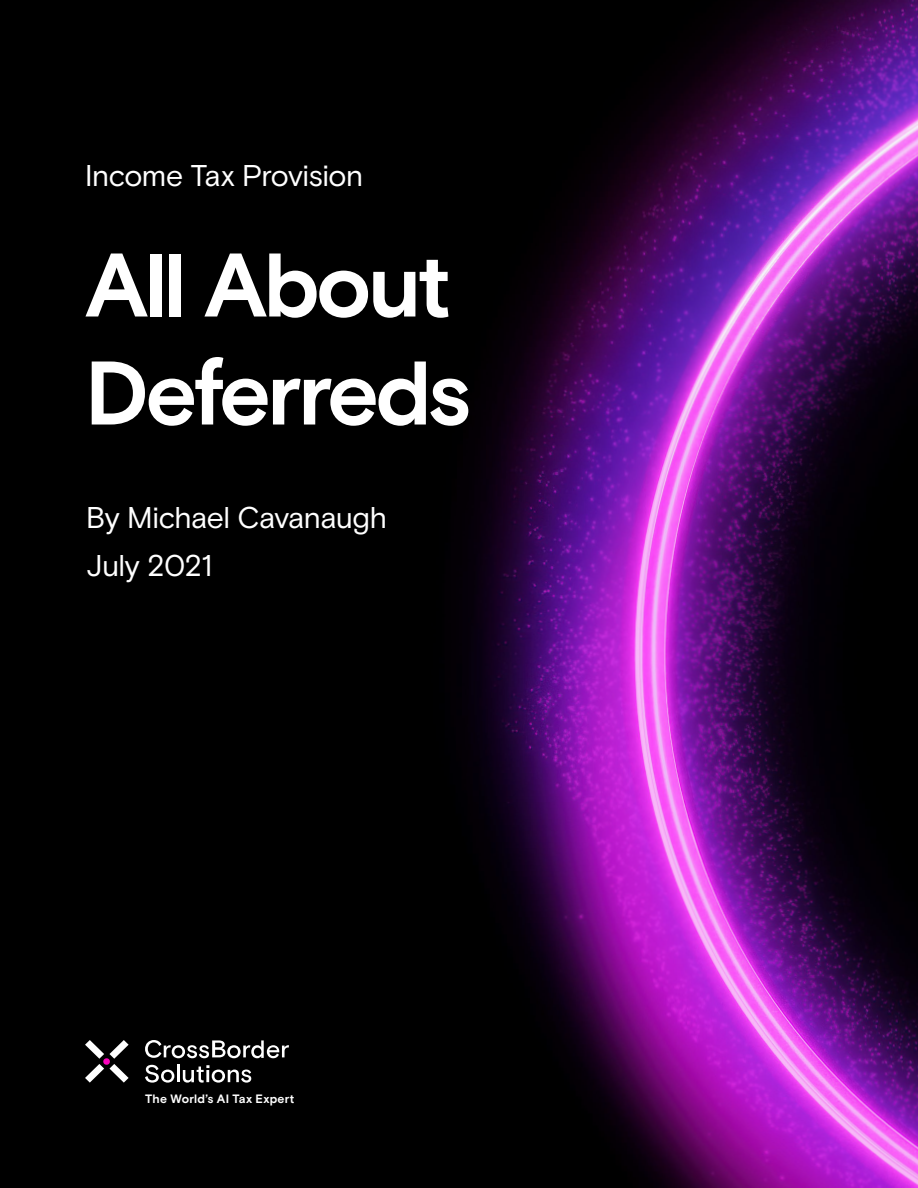
<style>
.page{position:relative;width:918px;height:1188px;background:#fff}
.page>*{position:absolute;margin:0;border:0;box-sizing:border-box;transform-origin:0 0}
.t1{font:700 90px/108px "Basis Grotesque Pro";letter-spacing:-.04em;color:#fff}
.t2{font:30px/47.5px "Basis Grotesque Pro";letter-spacing:-.02em;color:#fff}
.t3{font:700 12.15px "Basis Grotesque Pro";letter-spacing:.015em;color:#fff}
</style>
<div class="page">
<img style="left:0;top:0;width:918px;height:1188px">
<svg style="left:145px;top:1040px;width:144px;height:18px"></svg>
<svg style="left:145px;top:1065px;width:29px;height:18px"></svg>
<hr style="left:177px;top:1065px;width:3px;height:17px;background:#fff">
<svg style="left:183px;top:1065px;width:68px;height:18px"></svg>
<svg style="left:85px;top:1040px;width:44px;height:43px"></svg>
<p class="t2" style="left:85px;top:153px;width:280px">Income Tax Provision</p>
<h1 class="t1" style="left:85px;top:235px;width:387px">All About<br>Deferreds</h1>
<p class="t2" style="left:86px;top:494px;width:302px">By Michael Cavanaugh<br>July 2021</p>
<p class="t3" style="left:145px;top:1092px;width:151px">The World’s AI Tax Expert</p>
</div>
